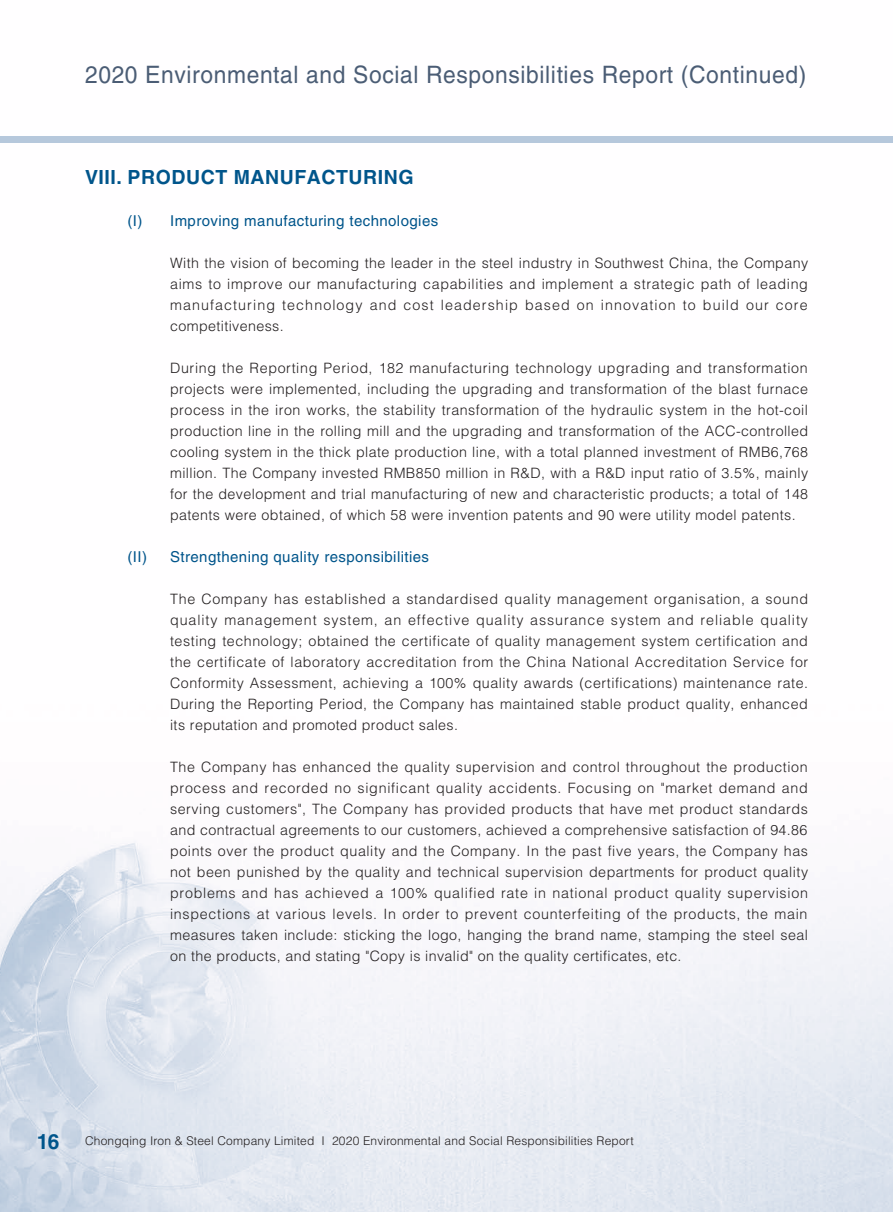
<style>
.page{position:relative;width:893px;height:1212px;background:#fff}
.page>*{position:absolute;margin:0;border:0;box-sizing:border-box;transform-origin:0 0}
.t1{font:24px "Helvetica LT Std";letter-spacing:.03em;color:#4b5d75;scale:.95 1}
.t2{font:700 19.5px "Helvetica LT Std";letter-spacing:.03em;color:#00558b}
.t3{font:15px "Helvetica LT Std";letter-spacing:.03em;color:#00558b}
.t4{font:300 14.25px/21px "Helvetica LT Std";letter-spacing:.03em;color:#231f20;text-align:justify}
.t5{font:300 12px "Helvetica LT Std";letter-spacing:.015em;color:#231f20}
.s1{font-weight:700;font-size:21px;color:#00558b}
</style>
<div class="page">
<img style="left:0;top:142px;width:893px;height:1070px">
<div style="left:0;top:136px;width:893px;height:6px;background:#b6c8dc"></div>
<h1 class="t1" style="left:85px;top:61px;width:761px">2020 Environmental and Social Responsibilities Report (Continued)</h1>
<h2 class="t2" style="left:85px;top:165px;width:330px">VIII. PRODUCT MANUFACTURING</h2>
<p class="t3" style="left:128px;top:212px;width:312px">(I) Improving manufacturing technologies</p>
<p class="t4" style="left:170px;top:252px;width:640px">With the vision of becoming the leader in the steel industry in Southwest China, the Company aims to improve our manufacturing capabilities and implement a strategic path of leading manufacturing technology and cost leadership based on innovation to build our core competitiveness.</p>
<p class="t4" style="left:170px;top:357px;width:640px">During the Reporting Period, 182 manufacturing technology upgrading and transformation projects were implemented, including the upgrading and transformation of the blast furnace process in the iron works, the stability transformation of the hydraulic system in the hot-coil production line in the rolling mill and the upgrading and transformation of the ACC-controlled cooling system in the thick plate production line, with a total planned investment of RMB6,768 million. The Company invested RMB850 million in R&amp;D, with a R&amp;D input ratio of 3.5%, mainly for the development and trial manufacturing of new and characteristic products; a total of 148 patents were obtained, of which 58 were invention patents and 90 were utility model patents.</p>
<p class="t3" style="left:128px;top:548px;width:21px">(II)</p>
<p class="t3" style="left:170px;top:548px;width:260px">Strengthening quality responsibilities</p>
<p class="t4" style="left:170px;top:588px;width:640px">The Company has established a standardised quality management organisation, a sound quality management system, an effective quality assurance system and reliable quality testing technology; obtained the certificate of quality management system certification and the certificate of laboratory accreditation from the China National Accreditation Service for Conformity Assessment, achieving a 100% quality awards (certifications) maintenance rate.<br>During the Reporting Period, the Company has maintained stable product quality, enhanced its reputation and promoted product sales.</p>
<p class="t4" style="left:170px;top:756px;width:640px">The Company has enhanced the quality supervision and control throughout the production process and recorded no significant quality accidents. Focusing on "market demand and serving customers", The Company has provided products that have met product standards and contractual agreements to our customers, achieved a comprehensive satisfaction of 94.86 points over the product quality and the Company. In the past five years, the Company has not been punished by the quality and technical supervision departments for product quality problems and has achieved a 100% qualified rate in national product quality supervision inspections at various levels. In order to prevent counterfeiting of the products, the main measures taken include: sticking the logo, hanging the brand name, stamping the steel seal on the products, and stating "Copy is invalid" on the quality certificates, etc.</p>
<p class="t5" style="left:37px;top:1133px;width:598px"><span class="s1">16</span> Chongqing Iron &amp; Steel Company Limited I 2020 Environmental and Social Responsibilities Report</p>
</div>
